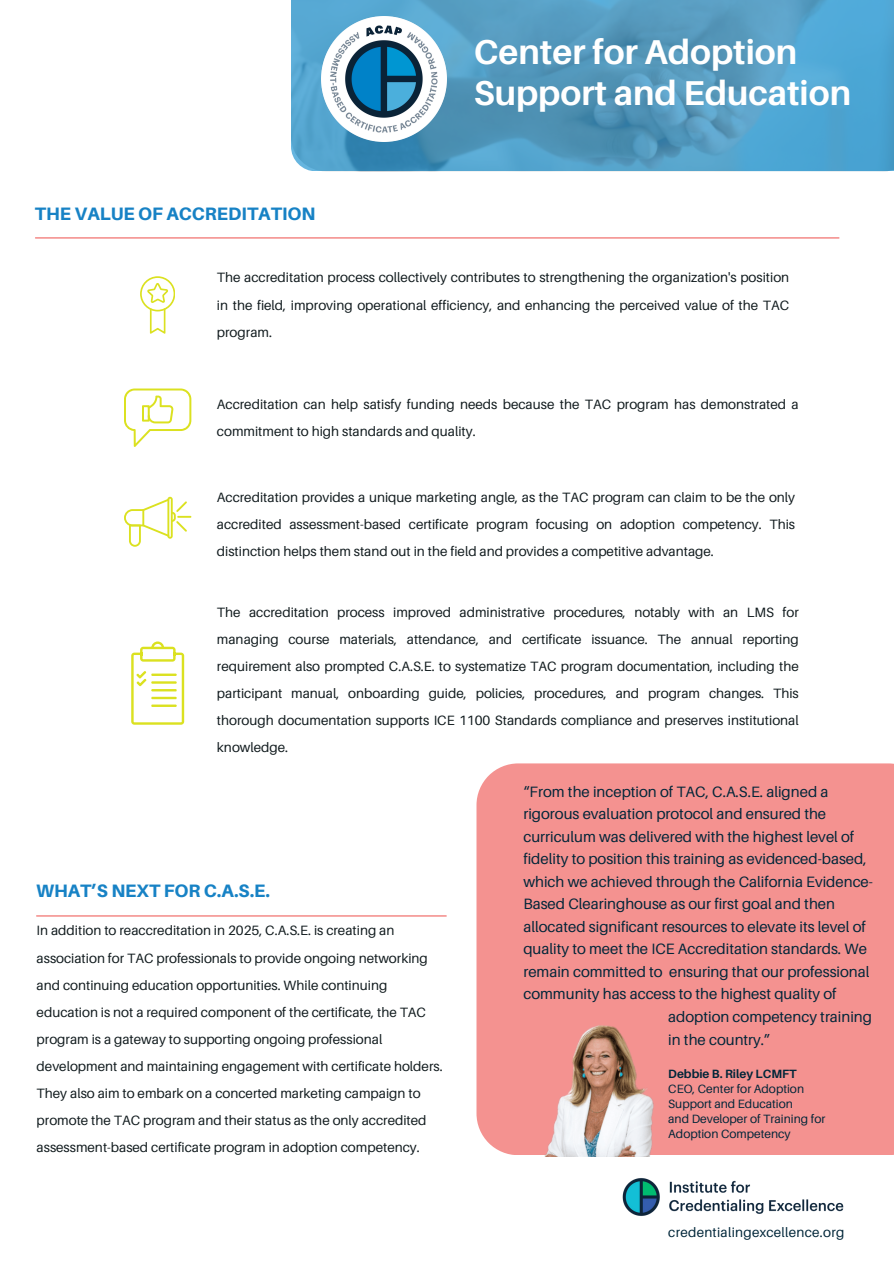
<style>
.page{position:relative;width:894px;height:1264px;background:#fff}
.page>*{position:absolute;margin:0;border:0;box-sizing:border-box;transform-origin:0 0}
.t1{font:700 34.5px/40.5px "Aileron";color:#fff}
.t2{font:800 18px "Aileron";color:#1782c5}
.t3{font:15px/22.5px "Aileron";color:#012639}
.t4{font:13.5px/27px "Aileron";color:#111b1e;text-align:justify}
.t5{font:13.5px "Aileron";letter-spacing:.02em;color:#012639}
.t6{font:12px/15px "Aileron";color:#012639}
.t7{font:700 12px "Aileron";color:#012639}
</style>
<div class="page">
<img style="left:622px;top:1178px;width:222px;height:38px">
<div style="left:476px;top:763px;width:417px;height:392px;background:#f49290"></div>
<svg style="left:291px;top:0;width:602px;height:171px;background:#529dc4"></svg>
<img style="left:322px;top:16px;width:125px;height:125px">
<hr style="left:35px;top:237px;width:803px;height:1px;background:#f06360">
<hr style="left:37px;top:915px;width:409px;height:1px;background:#f06360">
<svg style="left:124px;top:497px;width:67px;height:49px"></svg>
<svg style="left:140px;top:276px;width:35px;height:58px"></svg>
<svg style="left:124px;top:388px;width:67px;height:59px"></svg>
<svg style="left:131px;top:641px;width:53px;height:83px"></svg>
<img style="left:544px;top:1024px;width:109px;height:132px">
<h3 class="t2" style="left:35px;top:203px;width:282px">THE VALUE OF ACCREDITATION</h3>
<p class="t1" style="left:473px;top:31px;width:378px">Center for Adoption<br>Support and Education</p>
<p class="t4" style="left:217px;top:264px;width:573px">The accreditation process collectively contributes to strengthening the organization's position in the field, improving operational efficiency, and enhancing the perceived value of the TAC program.</p>
<h3 class="t4" style="left:217px;top:390px;width:583px">Accreditation can help satisfy funding needs because the TAC program has demonstrated a commitment to high standards and quality.</h3>
<h3 class="t4" style="left:217px;top:483px;width:579px">Accreditation provides a unique marketing angle, as the TAC program can claim to be the only accredited assessment-based certificate program focusing on adoption competency. This distinction helps them stand out in the field and provides a competitive advantage.</h3>
<p class="t4" style="left:217px;top:598px;width:583px">The accreditation process improved administrative procedures, notably with an LMS for managing course materials, attendance, and certificate issuance. The annual reporting requirement also prompted C.A.S.E. to systematize TAC program documentation, including the participant manual, onboarding guide, policies, procedures, and program changes. This thorough documentation supports ICE 1100 Standards compliance and preserves institutional knowledge.</p>
<h3 class="t3" style="left:523px;top:779px;width:351px">“From the inception of TAC, C.A.S.E. aligned a rigorous evaluation protocol and ensured the curriculum was delivered with the highest level of fidelity to position this training as evidenced-based, which we achieved through the California Evidence-Based Clearinghouse as our first goal and then allocated significant resources to elevate its level of quality to meet the ICE Accreditation standards. We remain committed to ensuring that our professional community has access to the highest quality of</h3>
<h2 class="t2" style="left:36px;top:879px;width:235px">WHAT’S NEXT FOR C.A.S.E.</h2>
<h1 class="t4" style="left:37px;top:917px;width:407px;text-align:left">In addition to reaccreditation in 2025, C.A.S.E. is creating an association for TAC professionals to provide ongoing networking and continuing education opportunities. While continuing education is not a required component of the certificate, the TAC program is a gateway to supporting ongoing professional development and maintaining engagement with certificate holders.<br>They also aim to embark on a concerted marketing campaign to promote the TAC program and their status as the only accredited assessment-based certificate program in adoption competency.</h1>
<h2 class="t3" style="left:668px;top:1005px;width:205px">adoption competency training in the country.”</h2>
<h3 class="t7" style="left:668px;top:1066px;width:130px">Debbie B. Riley LCMFT</h3>
<h3 class="t6" style="left:668px;top:1080px;width:137px">CEO, Center for Adoption<br>Support and Education</h3>
<p class="t6" style="left:668px;top:1110px;width:158px">and Developer of Training for<br>Adoption Competency</p>
<p class="t5" style="left:668px;top:1224px;width:177px">credentialingexcellence.org</p>
</div>
